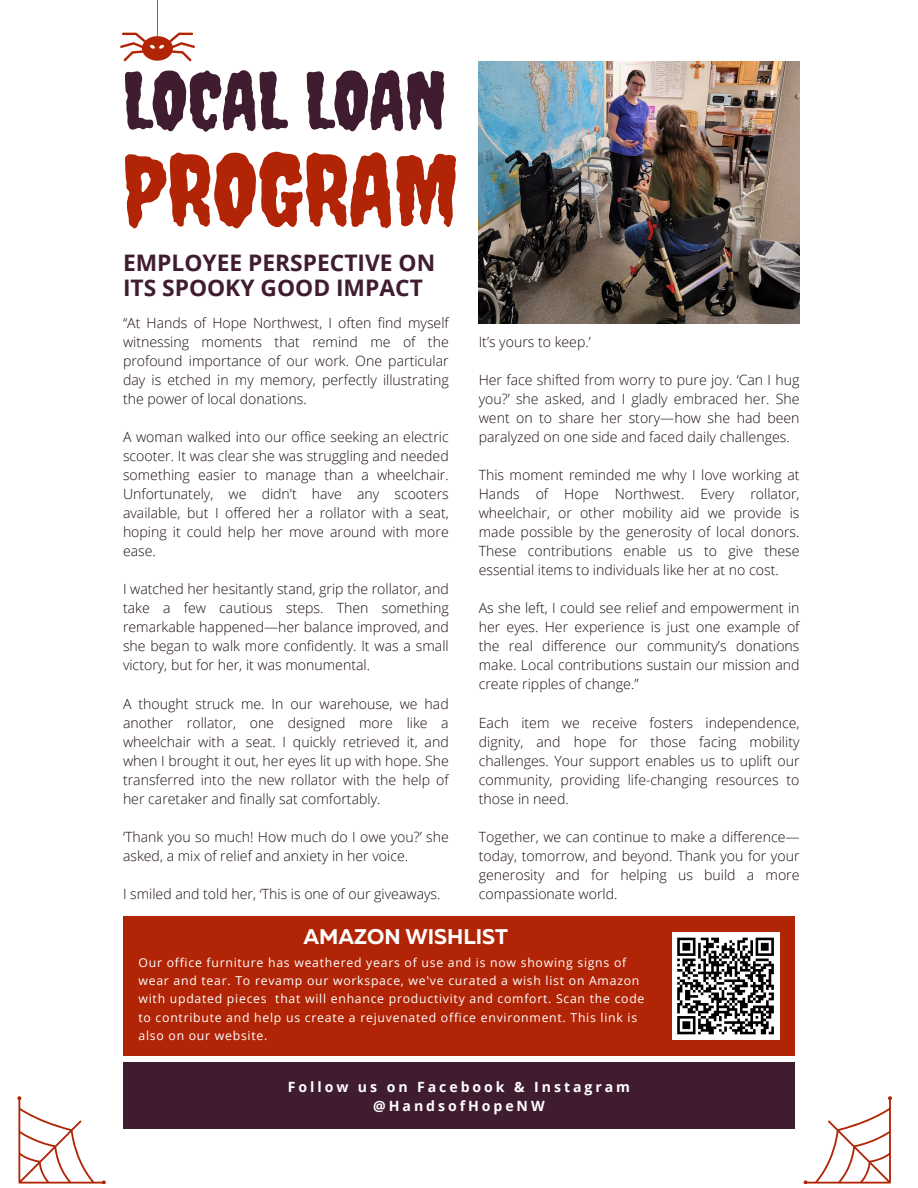
<style>
.page{position:relative;width:918px;height:1188px;background:#fff}
.page>*{position:absolute;margin:0;border:0;box-sizing:border-box;transform-origin:0 0}
.t1{font:99.15px "Creepster";color:#b12405}
.t2{font:79.65px "Creepster";color:#401c31}
.t3{font:700 22.8px/24.8px "Open Sans";color:#401c31}
.t4{font:700 21.3px "Muller";color:#fff}
.t5{font:300 14.1px/19px "Open Sans";color:#1b0c15;text-align:justify}
.t6{font:700 14.1px/19.2px "Open Sans";letter-spacing:.21em;color:#fff;text-align:center}
.t7{font:12.3px/18.5px "Open Sans";letter-spacing:.06em;color:#fff}
</style>
<div class="page">
<img style="left:479px;top:61px;width:320px;height:262px">
<svg style="left:120px;top:0;width:75px;height:61px"></svg>
<svg style="left:17px;top:1097px;width:89px;height:87px"></svg>
<svg style="left:804px;top:1097px;width:88px;height:87px"></svg>
<div style="left:123px;top:1063px;width:672px;height:66px;background:#401c31"></div>
<div style="left:123px;top:916px;width:672px;height:140px;background:#b12405"></div>
<div style="left:672px;top:932px;width:107px;height:108px;background:#fff"></div>
<svg style="left:677px;top:937px;width:97px;height:98px"></svg>
<p class="t2" style="left:123px;top:54px;width:325px">LOCAL LOAN</p>
<h2 class="t1" style="left:123px;top:132px;width:337px">PROGRAM</h2>
<h5 class="t3" style="left:123px;top:250px;width:314px">EMPLOYEE PERSPECTIVE ON<br>ITS SPOOKY GOOD IMPACT</h5>
<h1 class="t5" style="left:123px;top:313px;width:327px">“At Hands of Hope Northwest, I often find myself witnessing moments that remind me of the profound importance of our work. One particular day is etched in my memory, perfectly illustrating the power of local donations.</h1>
<h3 class="t5" style="left:123px;top:427px;width:327px">A woman walked into our office seeking an electric scooter. It was clear she was struggling and needed something easier to manage than a wheelchair.<br>Unfortunately, we didn’t have any scooters available, but I offered her a rollator with a seat, hoping it could help her move around with more ease.</h3>
<h5 class="t5" style="left:123px;top:579px;width:327px">I watched her hesitantly stand, grip the rollator, and take a few cautious steps. Then something remarkable happened—her balance improved, and she began to walk more confidently. It was a small victory, but for her, it was monumental.</h5>
<h5 class="t5" style="left:123px;top:694px;width:327px">A thought struck me. In our warehouse, we had another rollator, one designed more like a wheelchair with a seat. I quickly retrieved it, and when I brought it out, her eyes lit up with hope. She transferred into the new rollator with the help of her caretaker and finally sat comfortably.</h5>
<h5 class="t5" style="left:123px;top:827px;width:327px">‘Thank you so much! How much do I owe you?’ she asked, a mix of relief and anxiety in her voice.</h5>
<h5 class="t5" style="left:123px;top:884px;width:319px">I smiled and told her, ‘This is one of our giveaways.</h5>
<h5 class="t5" style="left:479px;top:332px;width:114px">It’s yours to keep.’</h5>
<h5 class="t5" style="left:479px;top:370px;width:322px">Her face shifted from worry to pure joy. ‘Can I hug you?’ she asked, and I gladly embraced her. She went on to share her story—how she had been paralyzed on one side and faced daily challenges.</h5>
<h5 class="t5" style="left:479px;top:465px;width:322px">This moment reminded me why I love working at Hands of Hope Northwest. Every rollator, wheelchair, or other mobility aid we provide is made possible by the generosity of local donors.<br>These contributions enable us to give these essential items to individuals like her at no cost.</h5>
<h5 class="t5" style="left:479px;top:598px;width:322px">As she left, I could see relief and empowerment in her eyes. Her experience is just one example of the real difference our community’s donations make. Local contributions sustain our mission and create ripples of change.”</h5>
<h5 class="t5" style="left:479px;top:713px;width:322px">Each item we receive fosters independence, dignity, and hope for those facing mobility challenges. Your support enables us to uplift our community, providing life-changing resources to those in need.</h5>
<h5 class="t5" style="left:479px;top:827px;width:322px">Together, we can continue to make a difference— today, tomorrow, and beyond. Thank you for your generosity and for helping us build a more compassionate world.</h5>
<p class="t4" style="left:304px;top:927px;width:206px">AMAZON WISHLIST</p>
<h3 class="t7" style="left:139px;top:953px;width:507px">Our office furniture has weathered years of use and is now showing signs of wear and tear. To revamp our workspace, we've curated a wish list on Amazon with updated pieces that will enhance productivity and comfort. Scan the code to contribute and help us create a rejuvenated office environment. This link is also on our website.</h3>
<h5 class="t6" style="left:288px;top:1077px;width:344px">Follow us on Facebook &amp; Instagram @HandsofHopeNW</h5>
</div>
